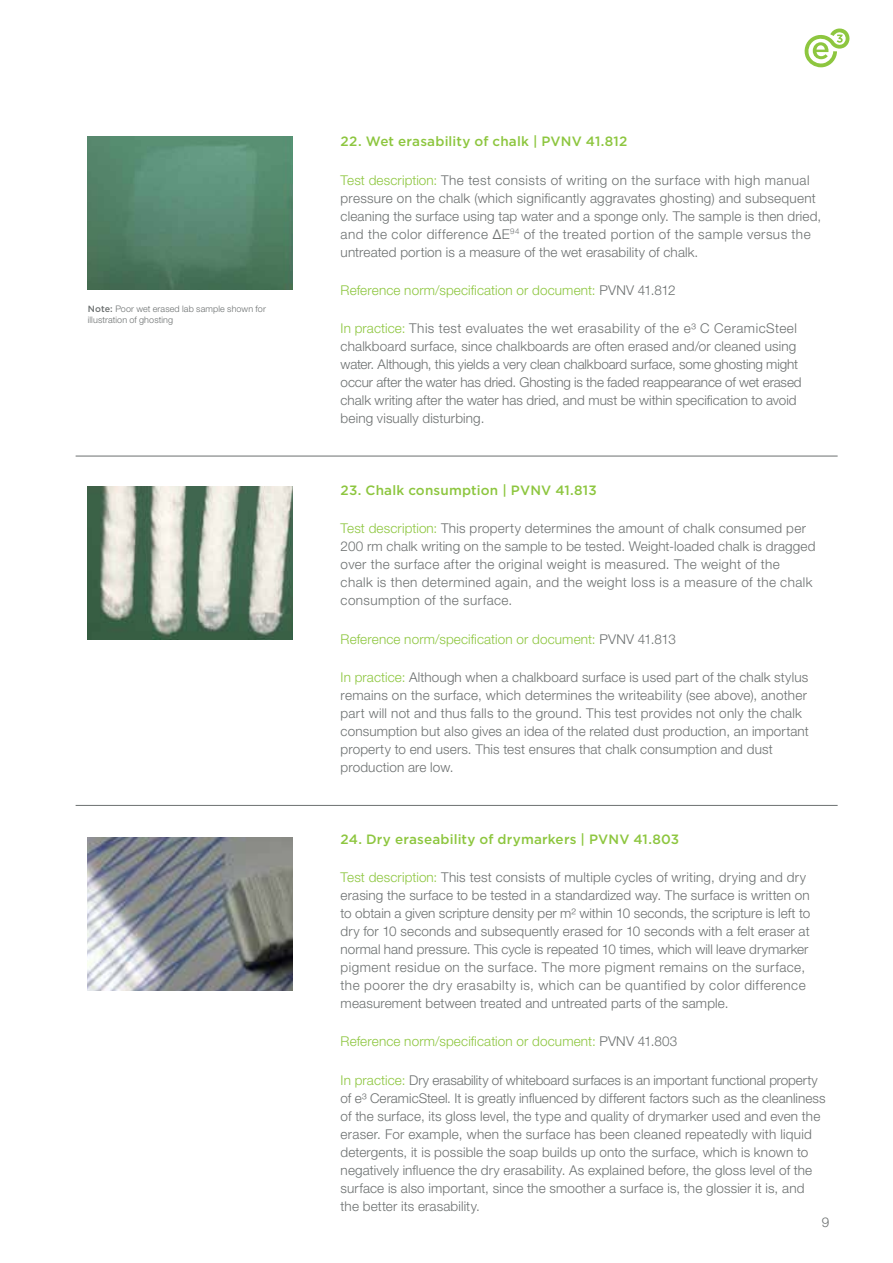
<style>
.page{position:relative;width:893px;height:1263px;background:#fff}
.page>*{position:absolute;margin:0;border:0;box-sizing:border-box;transform-origin:0 0}
.t1{font:300 13.5px/18px "Helvetica Neue LT Pro";letter-spacing:.01em;color:#6c7070}
.t2{font:300 13.5px "Helvetica Neue LT Pro";letter-spacing:.01em;color:#8dc63f}
.t3{font:500 13.5px "Gotham";letter-spacing:.015em;color:#8dc63f}
.t4{font:300 9px/10.5px "Helvetica Neue LT Pro";letter-spacing:.01em;color:#6c7070}
.s1{font-family:"Gotham";font-weight:500}
.s2{color:#8dc63f}
.s3{color:#6c7070}
</style>
<div class="page">
<svg style="left:804px;top:28px;width:46px;height:39px"></svg>
<img style="left:88px;top:837px;width:204px;height:153px">
<img style="left:88px;top:486px;width:204px;height:153px">
<img style="left:88px;top:136px;width:204px;height:154px">
<hr style="left:76px;top:805px;width:762px;height:1px;background:#6c7070">
<hr style="left:76px;top:456px;width:762px;height:1px;background:#6c7070">
<p class="t4" style="left:88px;top:303px;width:180px"><span class="s1">Note:</span> Poor wet erased lab sample shown for illustration of ghosting</p>
<p class="t3" style="left:341px;top:134px;width:288px">22. Wet erasability of chalk | PVNV 41.812</p>
<p class="t1" style="left:341px;top:170px;width:482px"><span class="s2">Test description:</span> The test consists of writing on the surface with high manual pressure on the chalk (which significantly aggravates ghosting) and subsequent cleaning the surface using tap water and a sponge only. The sample is then dried, and the color difference ΔE<sup>94</sup> of the treated portion of the sample versus the untreated portion is a measure of the wet erasability of chalk.</p>
<p class="t2" style="left:341px;top:282px;width:337px">Reference norm/specification or document: <span class="s3">PVNV 41.812</span></p>
<p class="t1" style="left:341px;top:319px;width:463px"><span class="s2">In practice:</span> This test evaluates the wet erasability of the e³ C CeramicSteel chalkboard surface, since chalkboards are often erased and/or cleaned using water. Although, this yields a very clean chalkboard surface, some ghosting might occur after the water has dried. Ghosting is the faded reappearance of wet erased chalk writing after the water has dried, and must be within specification to avoid being visually disturbing.</p>
<p class="t3" style="left:341px;top:483px;width:258px">23. Chalk consumption | PVNV 41.813</p>
<p class="t1" style="left:341px;top:519px;width:476px"><span class="s2">Test description:</span> This property determines the amount of chalk consumed per 200 rm chalk writing on the sample to be tested. Weight-loaded chalk is dragged over the surface after the original weight is measured. The weight of the<br>chalk is then determined again, and the weight loss is a measure of the chalk consumption of the surface.</p>
<p class="t2" style="left:341px;top:630px;width:337px">Reference norm/specification or document: <span class="s3">PVNV 41.813</span></p>
<p class="t1" style="left:341px;top:668px;width:470px"><span class="s2">In practice:</span> Although when a chalkboard surface is used part of the chalk stylus remains on the surface, which determines the writeability (see above), another part will not and thus falls to the ground. This test provides not only the chalk consumption but also gives an idea of the related dust production, an important property to end users. This test ensures that chalk consumption and dust production are low.</p>
<p class="t3" style="left:341px;top:831px;width:340px">24. Dry eraseability of drymarkers | PVNV 41.803</p>
<p class="t1" style="left:341px;top:868px;width:471px"><span class="s2">Test description:</span> This test consists of multiple cycles of writing, drying and dry erasing the surface to be tested in a standardized way. The surface is written on to obtain a given scripture density per m² within 10 seconds, the scripture is left to dry for 10 seconds and subsequently erased for 10 seconds with a felt eraser at normal hand pressure. This cycle is repeated 10 times, which will leave drymarker pigment residue on the surface. The more pigment remains on the surface, the poorer the dry erasabilty is, which can be quantified by color difference measurement between treated and untreated parts of the sample.</p>
<p class="t2" style="left:341px;top:1033px;width:338px">Reference norm/specification or document: <span class="s3">PVNV 41.803</span></p>
<p class="t1" style="left:341px;top:1070px;width:486px"><span class="s2">In practice:</span> Dry erasability of whiteboard surfaces is an important functional property of e³ CeramicSteel. It is greatly influenced by different factors such as the cleanliness of the surface, its gloss level, the type and quality of drymarker used and even the eraser. For example, when the surface has been cleaned repeatedly with liquid detergents, it is possible the soap builds up onto the surface, which is known to negatively influence the dry erasability. As explained before, the gloss level of the surface is also important, since the smoother a surface is, the glossier it is, and the better its erasability.</p>
<p class="t1" style="left:822px;top:1213px;width:9px">9</p>
</div>
